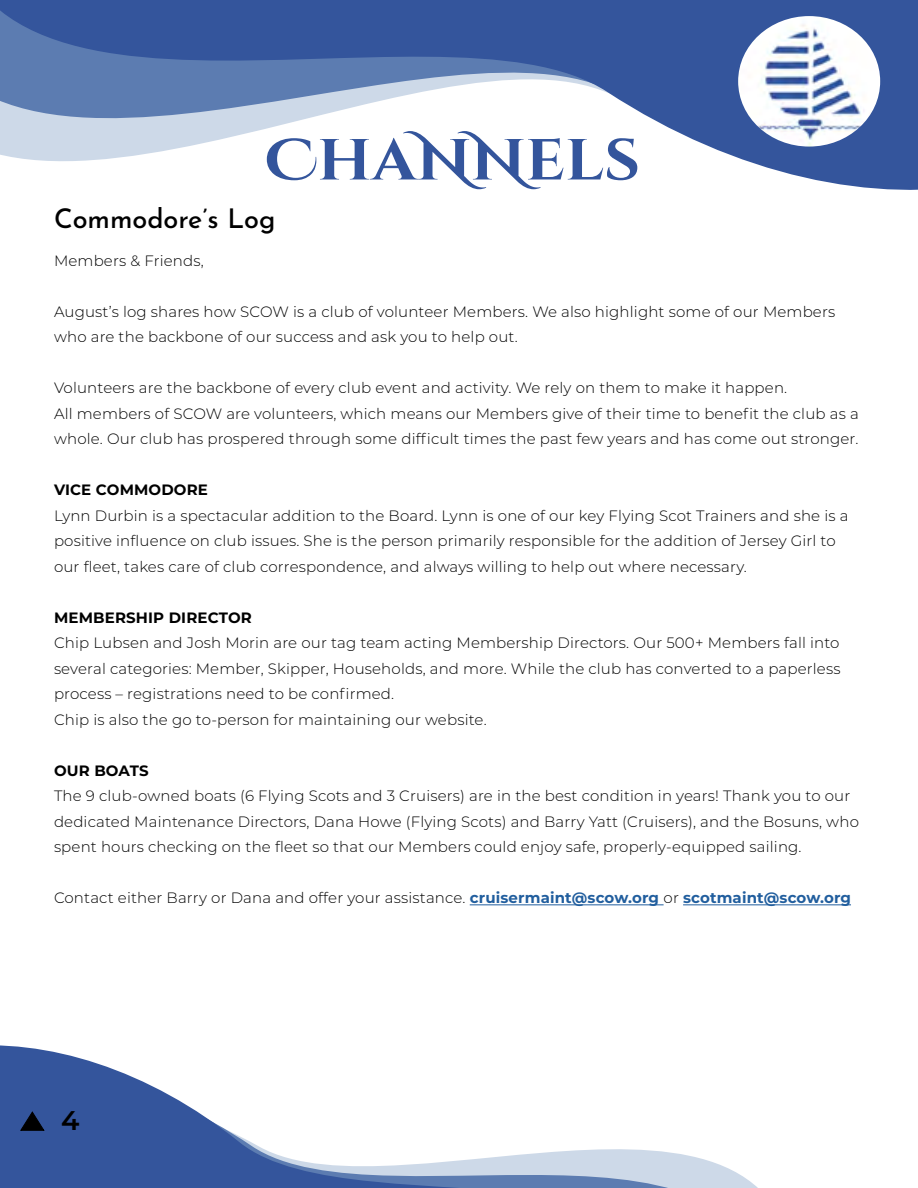
<style>
.page{position:relative;width:918px;height:1188px;background:#fff}
.page>*{position:absolute;margin:0;border:0;box-sizing:border-box;transform-origin:0 0}
.t1{font:700 57.75px "Cinzel Decorative";color:#34559c;scale:1.09 1}
.t2{font:500 27px "Josefin Sans";color:#000}
.t3{font:600 27px "Montserrat";color:#000}
.t4{font:300 15px/25.5px "Montserrat";letter-spacing:.01em;color:#000}
.t5{font:300 15px/25.5px "Montserrat";letter-spacing:.01em;color:#000101}
.t6{font:700 15px "Montserrat";letter-spacing:.01em;color:#000}
.s1{font-weight:700;color:#215e9e}
</style>
<div class="page">
<svg style="left:706px;top:1160px;width:52px;height:28px"></svg>
<svg style="left:623px;top:1149px;width:83px;height:39px;background:#cad6e6"></svg>
<svg style="left:0;top:1045px;width:623px;height:143px"></svg>
<svg style="left:0;top:0;width:918px;height:190px"></svg>
<img style="left:738px;top:16px;width:142px;height:131px">
<hr style="left:470px;top:904px;width:194px;height:1px;background:#215e9e">
<hr style="left:683px;top:904px;width:168px;height:1px;background:#215e9e">
<svg style="left:20px;top:1112px;width:24px;height:19px"></svg>
<h1 class="t1" style="left:265px;top:125px;width:345px">ChaNNels</h1>
<h2 class="t2" style="left:54px;top:198px;width:223px">Commodore s’ Log</h2>
<p class="t5" style="left:54px;top:247px;width:151px">Members &amp; Friends,</p>
<p class="t5" style="left:54px;top:298px;width:783px">August s’ log shares how SCOW is a club of volunteer Members. We also highlight some of our Members who are the backbone of our success and ask you to help out.</p>
<p class="t5" style="left:54px;top:375px;width:806px">Volunteers are the backbone of every club event and activity. We rely on them to make it happen.<br>All members of SCOW are volunteers, which means our Members give of their time to benefit the club as a whole. Our club has prospered through some difficult times the past few years and has come out stronger.</p>
<p class="t6" style="left:54px;top:479px;width:156px">VICE COMMODORE</p>
<p class="t4" style="left:54px;top:502px;width:796px">Lynn Durbin is a spectacular addition to the Board. Lynn is one of our key Flying Scot Trainers and she is a positive influence on club issues. She is the person primarily responsible for the addition of Jersey Girl to our fleet, takes care of club correspondence, and always willing to help out where necessary.</p>
<p class="t6" style="left:54px;top:607px;width:199px">MEMBERSHIP DIRECTOR</p>
<p class="t4" style="left:54px;top:630px;width:788px">Chip Lubsen and Josh Morin are our tag team acting Membership Directors. Our 500+ Members fall into several categories: Member, Skipper, Households, and more. While the club has converted to a paperless process – registrations need to be confirmed.<br>Chip is also the go to-person for maintaining our website.</p>
<p class="t6" style="left:54px;top:760px;width:96px">OUR BOATS</p>
<p class="t4" style="left:54px;top:783px;width:806px">The 9 club-owned boats 6( Flying Scots and 3 Cruisers) are in the best condition in years! Thank you to our dedicated Maintenance Directors, Dana Howe (Flying Scots) and Barry Yatt (Cruisers ,) and the Bosuns, who spent hours checking on the fleet so that our Members could enjoy safe, properly-equipped sailing.</p>
<p class="t4" style="left:54px;top:885px;width:799px">Contact either Barry or Dana and offer your assistance. <span class="s1">cruisermaint@scow.org</span> or <span class="s1">scotmaint@scow.org</span></p>
<h2 class="t3" style="left:61px;top:1102px;width:20px">4</h2>
</div>
